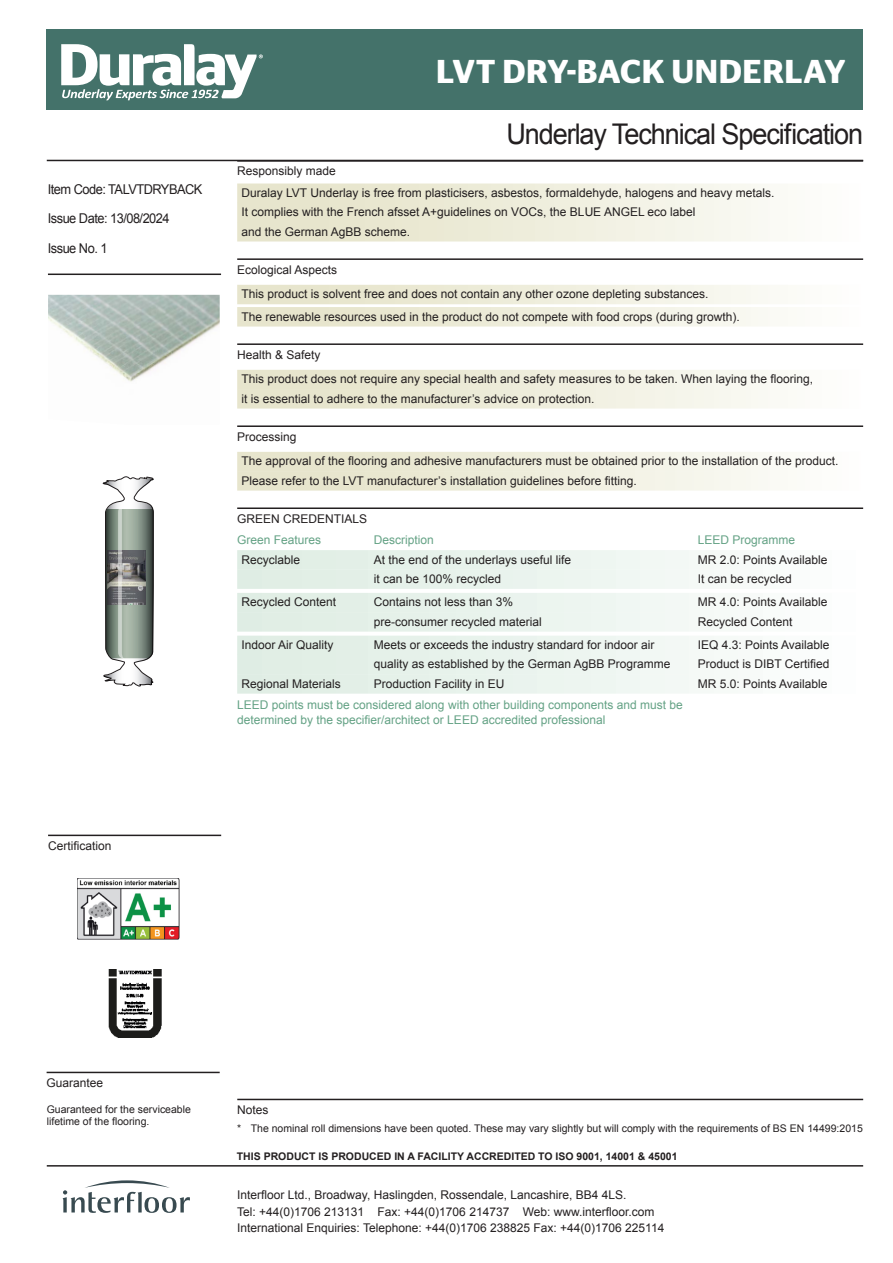
<style>
.page{position:relative;width:893px;height:1263px;background:#fff}
.page>*{position:absolute;margin:0;border:0;box-sizing:border-box;transform-origin:0 0}
.t1{font:600 33px "Stag Sans";letter-spacing:.02em;color:#fff}
.Header_Top{font:28.5px "Arial";letter-spacing:-.04em;color:#231f20;scale:.95 1}
.Header_Top-2{font:13.5px "Arial";letter-spacing:-.04em;color:#231f20;scale:.95 1}
.List_Small{font:12px "Arial";color:#231f20}
.List_Small-2{font:12px/15px "Arial";color:#64a285}
.SECTION{font:12px "Arial";color:#231f20}
.t2{font:10.5px/12px "Arial";color:#231f20}
.t3{font:700 10.5px "Arial";color:#231f20}
</style>
<div class="page">
<hr style="left:48px;top:274px;width:173px;height:1px;background:#231f20">
<hr style="left:47px;top:160px;width:816px;height:1px;background:#231f20">
<svg style="left:63px;top:1180px;width:127px;height:33px"></svg>
<hr style="left:47px;top:1165px;width:816px;height:1px;background:#231f20">
<div style="left:47px;top:30px;width:816px;height:80px;background:#44726a"></div>
<svg style="left:61px;top:44px;width:202px;height:56px"></svg>
<img style="left:48px;top:295px;width:172px;height:87px">
<img style="left:78px;top:878px;width:101px;height:61px">
<svg style="left:103px;top:476px;width:51px;height:211px"></svg>
<img style="left:108px;top:969px;width:54px;height:69px">
<hr style="left:47px;top:1072px;width:173px;height:1px;background:#231f20">
<hr style="left:48px;top:835px;width:173px;height:1px;background:#231f20">
<hr style="left:237px;top:1099px;width:626px;height:1px;background:#231f20">
<hr style="left:237px;top:160px;width:626px;height:2px;background:#231f20">
<div style="left:237px;top:183px;width:626px;height:20px;background:linear-gradient(to right,#e4e1c5,#fdfdfa)"></div>
<div style="left:237px;top:203px;width:626px;height:19px;background:linear-gradient(to right,#e4e1c5,#fdfdfa)"></div>
<div style="left:237px;top:222px;width:626px;height:19px;background:linear-gradient(to right,#e4e1c5,#fdfdfa)"></div>
<hr style="left:237px;top:258px;width:626px;height:2px;background:#231f20">
<div style="left:237px;top:285px;width:626px;height:19px;background:linear-gradient(to right,#e4e1c5,#fdfdfa)"></div>
<div style="left:237px;top:307px;width:626px;height:20px;background:linear-gradient(to right,#e4e1c5,#fdfdfa)"></div>
<hr style="left:237px;top:343px;width:626px;height:2px;background:#231f20">
<div style="left:237px;top:370px;width:626px;height:19px;background:linear-gradient(to right,#e4e1c5,#fdfdfa)"></div>
<div style="left:237px;top:389px;width:626px;height:20px;background:linear-gradient(to right,#e4e1c5,#fdfdfa)"></div>
<hr style="left:237px;top:425px;width:626px;height:2px;background:#231f20">
<div style="left:237px;top:452px;width:626px;height:19px;background:linear-gradient(to right,#e4e1c5,#fdfdfa)"></div>
<div style="left:237px;top:471px;width:626px;height:20px;background:linear-gradient(to right,#e4e1c5,#fdfdfa)"></div>
<hr style="left:237px;top:507px;width:626px;height:2px;background:#231f20">
<div style="left:237px;top:550px;width:626px;height:20px;background:linear-gradient(to right,#ddece2,#fcfefd)"></div>
<div style="left:237px;top:569px;width:626px;height:20px;background:linear-gradient(to right,#ddece2,#fcfefd)"></div>
<div style="left:237px;top:593px;width:626px;height:19px;background:linear-gradient(to right,#ddece2,#fcfefd)"></div>
<div style="left:237px;top:612px;width:626px;height:20px;background:linear-gradient(to right,#ddece2,#fcfefd)"></div>
<div style="left:237px;top:636px;width:626px;height:19px;background:linear-gradient(to right,#ddece2,#fcfefd)"></div>
<div style="left:237px;top:655px;width:626px;height:19px;background:linear-gradient(to right,#ddece2,#fcfefd)"></div>
<div style="left:237px;top:674px;width:626px;height:20px;background:linear-gradient(to right,#ddece2,#fcfefd)"></div>
<p class="Header_Top-2" style="left:48px;top:181px;width:164px">Item Code: TALVTDRYBACK</p>
<p class="Header_Top-2" style="left:48px;top:209px;width:130px">Issue Date: 13/08/2024</p>
<p class="Header_Top-2" style="left:48px;top:239px;width:64px">Issue No. 1</p>
<p class="t1" style="left:436px;top:52px;width:411px">LVT DRY-BACK UNDERLAY</p>
<p class="Header_Top" style="left:506px;top:115px;width:377px">Underlay Technical Specification</p>
<p class="SECTION" style="left:237px;top:163px;width:100px">Responsibly made</p>
<p class="List_Small" style="left:241px;top:185px;width:535px">Duralay LVT Underlay is free from plasticisers, asbestos, formaldehyde, halogens and heavy metals.</p>
<p class="List_Small" style="left:241px;top:204px;width:456px">It complies with the French afsset A+guidelines on VOCs, the BLUE ANGEL eco label</p>
<p class="List_Small" style="left:241px;top:223px;width:170px">and the German AgBB scheme.</p>
<p class="SECTION" style="left:237px;top:261px;width:102px">Ecological Aspects</p>
<p class="List_Small" style="left:241px;top:286px;width:468px">This product is solvent free and does not contain any other ozone depleting substances.</p>
<p class="List_Small" style="left:241px;top:308px;width:500px">The renewable resources used in the product do not compete with food crops (during growth).</p>
<p class="SECTION" style="left:237px;top:346px;width:85px">Health &amp; Safety</p>
<p class="List_Small" style="left:241px;top:371px;width:573px">This product does not require any special health and safety measures to be taken. When laying the flooring,</p>
<p class="List_Small" style="left:241px;top:390px;width:355px">it is essential to adhere to the manufacturer’s advice on protection.</p>
<p class="SECTION" style="left:237px;top:428px;width:61px">Processing</p>
<p class="List_Small" style="left:241px;top:453px;width:598px">The approval of the flooring and adhesive manufacturers must be obtained prior to the installation of the product.</p>
<p class="List_Small" style="left:241px;top:472px;width:397px">Please refer to the LVT manufacturer’s installation guidelines before fitting.</p>
<p class="SECTION" style="left:237px;top:510px;width:132px">GREEN CREDENTIALS</p>
<p class="List_Small-2" style="left:237px;top:533px;width:86px">Green Features</p>
<p class="List_Small-2" style="left:374px;top:533px;width:62px">Description</p>
<p class="List_Small-2" style="left:698px;top:533px;width:99px">LEED Programme</p>
<p class="List_Small" style="left:241px;top:551px;width:60px">Recyclable</p>
<p class="List_Small" style="left:374px;top:551px;width:199px">At the end of the underlays useful life</p>
<p class="List_Small" style="left:698px;top:551px;width:131px">MR 2.0: Points Available</p>
<p class="List_Small" style="left:374px;top:571px;width:129px">it can be 100% recycled</p>
<p class="List_Small" style="left:698px;top:571px;width:96px">It can be recycled</p>
<p class="List_Small" style="left:241px;top:594px;width:96px">Recycled Content</p>
<p class="List_Small" style="left:374px;top:594px;width:141px">Contains not less than 3%</p>
<p class="List_Small" style="left:698px;top:594px;width:131px">MR 4.0: Points Available</p>
<p class="List_Small" style="left:374px;top:613px;width:170px">pre-consumer recycled material</p>
<p class="List_Small" style="left:698px;top:613px;width:96px">Recycled Content</p>
<p class="List_Small" style="left:241px;top:637px;width:94px">Indoor Air Quality</p>
<p class="List_Small" style="left:374px;top:637px;width:282px">Meets or exceeds the industry standard for indoor air</p>
<p class="List_Small" style="left:698px;top:637px;width:133px">IEQ 4.3: Points Available</p>
<p class="List_Small" style="left:374px;top:656px;width:298px">quality as established by the German AgBB Programme</p>
<p class="List_Small" style="left:698px;top:656px;width:133px">Product is DIBT Certified</p>
<p class="List_Small" style="left:241px;top:675px;width:101px">Regional Materials</p>
<p class="List_Small" style="left:374px;top:675px;width:132px">Production Facility in EU</p>
<p class="List_Small" style="left:698px;top:675px;width:131px">MR 5.0: Points Available</p>
<p class="List_Small-2" style="left:237px;top:697px;width:447px">LEED points must be considered along with other building components and must be determined by the specifier/architect or LEED accredited professional</p>
<p class="SECTION" style="left:48px;top:838px;width:65px">Certification</p>
<p class="SECTION" style="left:47px;top:1075px;width:58px">Guarantee</p>
<p class="t2" style="left:47px;top:1103px;width:146px">Guaranteed for the serviceable lifetime of the flooring.</p>
<p class="SECTION" style="left:237px;top:1102px;width:33px">Notes</p>
<p class="t2" style="left:237px;top:1122px;width:627px">* The nominal roll dimensions have been quoted. These may vary slightly but will comply with the requirements of BS EN 14499:2015</p>
<p class="t3" style="left:237px;top:1149px;width:442px">THIS PRODUCT IS PRODUCED IN A FACILITY ACCREDITED TO ISO 9001, 14001 &amp; 45001</p>
<p class="List_Small" style="left:237px;top:1187px;width:391px">Interfloor Ltd., Broadway, Haslingden, Rossendale, Lancashire, BB4 4LS.</p>
<p class="List_Small" style="left:237px;top:1203px;width:419px">Tel: +44(0)1706 213131 Fax: +44(0)1706 214737 Web: www.interfloor.com</p>
<p class="List_Small" style="left:237px;top:1220px;width:429px">International Enquiries: Telephone: +44(0)1706 238825 Fax: +44(0)1706 225114</p>
</div>
